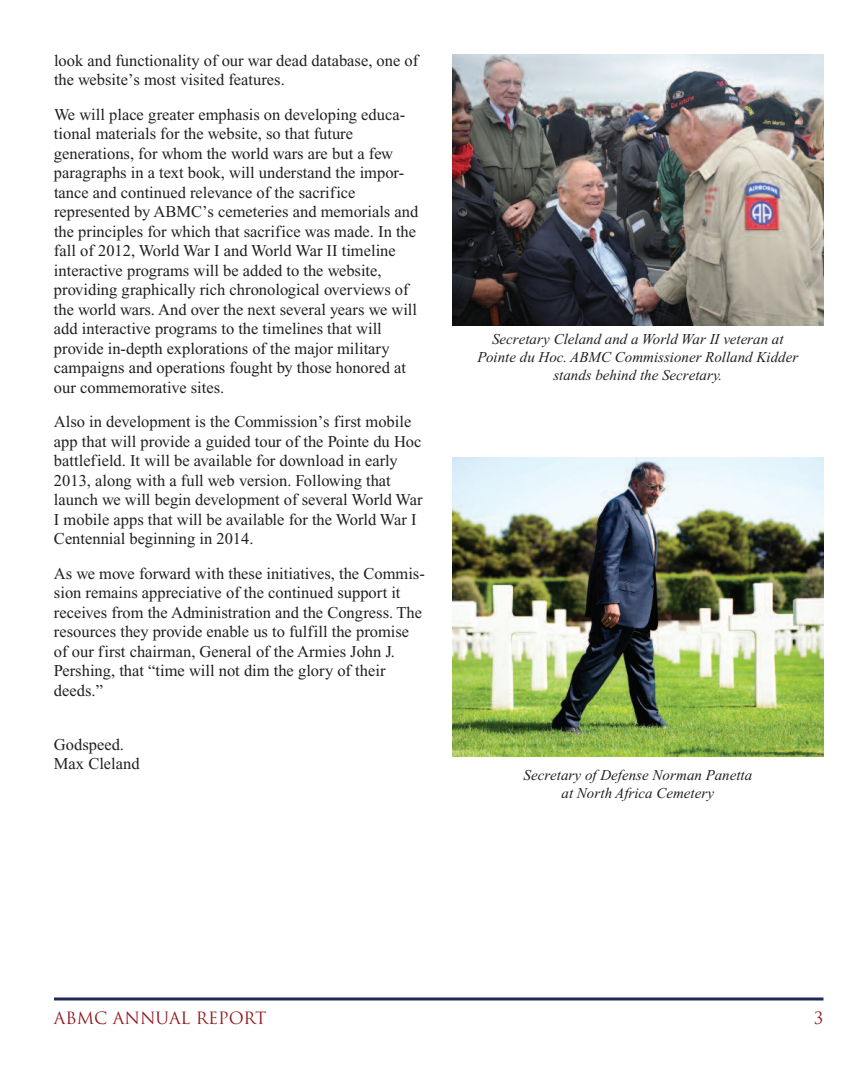
<style>
.page{position:relative;width:864px;height:1080px;background:#fff}
.page>*{position:absolute;margin:0;border:0;box-sizing:border-box;transform-origin:0 0}
.t1{font:16.5px/19.5px "Times New Roman";color:#231f20}
.t2{font:16.5px "Trajan";color:#90191e}
.t3{font:italic 15px/18px "Times New Roman";color:#231f20;text-align:center}
</style>
<div class="page">
<hr style="left:54px;top:998px;width:770px;height:2px;background:#1f2a5b">
<img style="left:452px;top:55px;width:372px;height:270px">
<img style="left:452px;top:458px;width:372px;height:298px">
<p class="t1" style="left:54px;top:52px;width:366px">look and functionality of our war dead database, one of the website’s most visited features.</p>
<p class="t1" style="left:54px;top:106px;width:366px">We will place greater emphasis on developing educa&shy;tional materials for the website, so that future generations, for whom the world wars are but a few paragraphs in a text book, will understand the impor&shy;tance and continued relevance of the sacrifice represented by ABMC’s cemeteries and memorials and the principles for which that sacrifice was made. In the fall of 2012, World War I and World War II timeline interactive programs will be added to the website, providing graphically rich chronological overviews of the world wars. And over the next several years we will add interactive programs to the timelines that will provide in-depth explorations of the major military campaigns and operations fought by those honored at our commemorative sites.</p>
<p class="t1" style="left:54px;top:413px;width:370px">Also in development is the Commission’s first mobile app that will provide a guided tour of the Pointe du Hoc battlefield. It will be available for download in early 2013, along with a full web version. Following that launch we will begin development of several World War I mobile apps that will be available for the World War I Centennial beginning in 2014.</p>
<p class="t1" style="left:54px;top:565px;width:372px">As we move forward with these initiatives, the Commis&shy;sion remains appreciative of the continued support it receives from the Administration and the Congress. The resources they provide enable us to fulfill the promise of our first chairman, General of the Armies John J.<br>Pershing, that “time will not dim the glory of their deeds.”</p>
<p class="t1" style="left:54px;top:736px;width:87px">Godspeed.<br>Max Cleland</p>
<p class="t3" style="left:478px;top:331px;width:322px">Secretary Cleland and a World War II veteran at<br>Pointe du Hoc. ABMC Commissioner Rolland Kidder stands behind the Secretary.</p>
<p class="t3" style="left:524px;top:767px;width:230px">Secretary of Defense Norman Panetta at North Africa Cemetery</p>
<p class="t2" style="left:54px;top:1009px;width:214px">ABMC ANNUAL REPORT</p>
<p class="t2" style="left:814px;top:1009px;width:11px">3</p>
</div>
